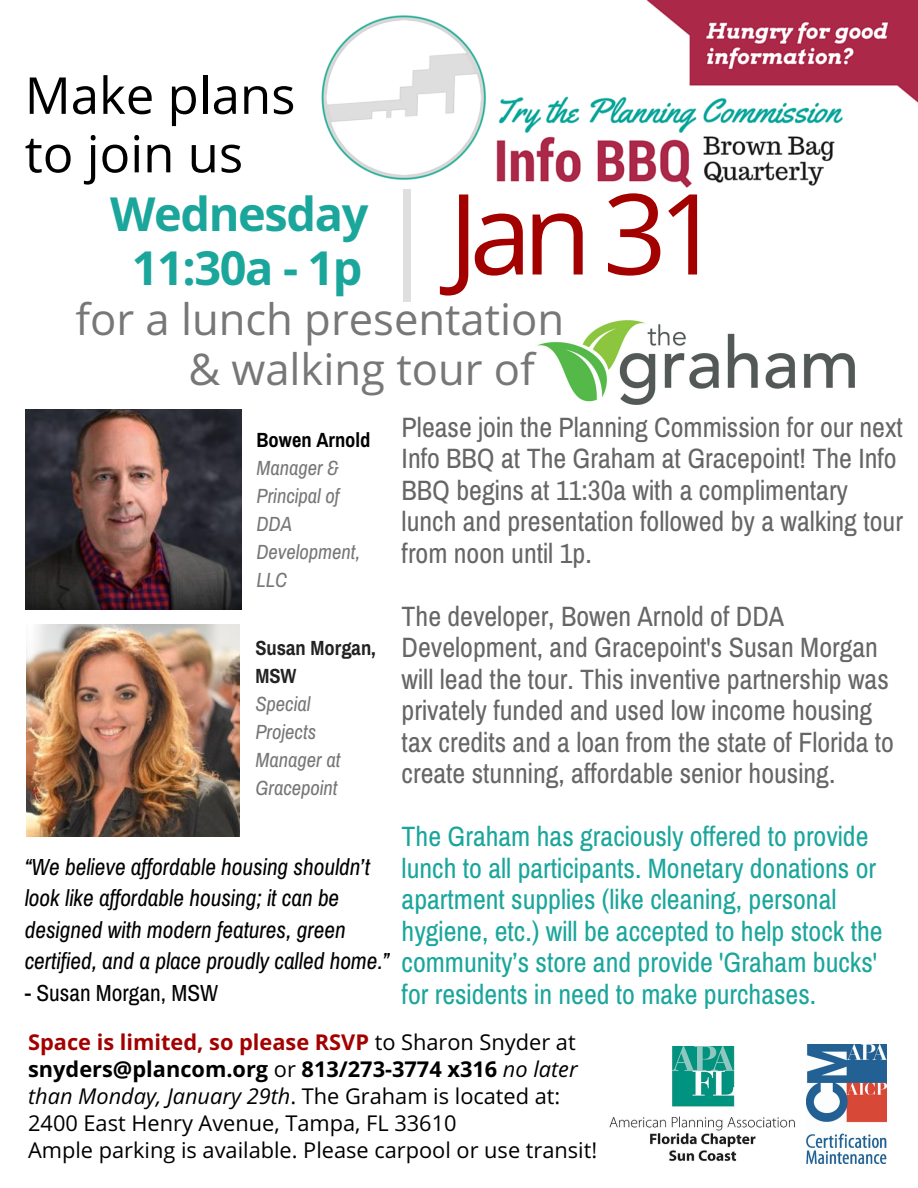
<style>
.page{position:relative;width:918px;height:1188px;background:#fff}
.page>*{position:absolute;margin:0;border:0;box-sizing:border-box;transform-origin:0 0}
.t1{font:112.05px "Open Sans";color:#a30000}
.t2{font:51px/58.5px "Open Sans";color:#000}
.t3{font:700 46.95px/54px "Open Sans";letter-spacing:-.03em;color:#1ba69c;text-align:center}
.t4{font:43.65px/50.7px "Open Sans";color:#777}
.t5{font:28.05px/31.5px "Archivo Narrow";color:#666}
.t6{font:28.05px/31.5px "Archivo Narrow";color:#1ba69c}
.t7{font:italic 23.4px/31.5px "Archivo Narrow";color:#000}
.t8{font:23.4px "Archivo Narrow";color:#000}
.t9{font:21.75px/27px "Open Sans";color:#000}
.t10{font:italic 20.55px/28.2px "Archivo Narrow";color:#777}
.t11{font:700 20.55px/28.2px "Archivo Narrow";color:#222}
.t12{font:700 20.55px "Archivo Narrow";color:#000}
.s1{color:#dfdfdf}
.s2{font-weight:700;color:#a30000}
.s3{font-weight:700}
.s4{font-style:italic}
</style>
<div class="page">
<img style="left:538px;top:321px;width:317px;height:84px">
<img style="left:609px;top:1046px;width:186px;height:116px">
<img style="left:27px;top:624px;width:213px;height:213px">
<img style="left:321px;top:0;width:597px;height:188px">
<img style="left:26px;top:410px;width:216px;height:200px">
<img style="left:807px;top:1044px;width:79px;height:119px">
<h2 class="t2" style="left:25px;top:65px;width:272px">Make plans to join us</h2>
<h1 class="t1" style="left:376px;top:155px;width:348px"><span class="s1">|</span> Jan 31</h1>
<h3 class="t3" style="left:110px;top:185px;width:260px">Wednesday<br>11:30a - 1p</h3>
<h3 class="t4" style="left:188px;top:292px;width:377px;text-indent:-113px">for a lunch presentation &amp; walking tour of</h3>
<p class="t12" style="left:256px;top:427px;width:116px">Bowen Arnold</p>
<p class="t10" style="left:256px;top:453px;width:105px">Manager &amp;<br>Principal of<br>DDA<br>Development,<br>LLC</p>
<p class="t11" style="left:255px;top:633px;width:122px">Susan Morgan,<br>MSW</p>
<p class="t10" style="left:255px;top:689px;width:87px">Special<br>Projects<br>Manager at<br>Gracepoint</p>
<p class="t7" style="left:25px;top:850px;width:366px">“We believe affordable housing shouldn’t look like affordable housing; it can be designed with modern features, green certified, and a place proudly called home.”</p>
<p class="t8" style="left:25px;top:979px;width:195px">- Susan Morgan, MSW</p>
<p class="t5" style="left:402px;top:411px;width:503px">Please join the Planning Commission for our next Info BBQ at The Graham at Gracepoint! The Info BBQ begins at 11:30a with a complimentary lunch and presentation followed by a walking tour from noon until 1p.</p>
<p class="t5" style="left:402px;top:600px;width:494px">The developer, Bowen Arnold of DDA Development, and Gracepoint's Susan Morgan will lead the tour. This inventive partnership was privately funded and used low income housing tax credits and a loan from the state of Florida to create stunning, affordable senior housing.</p>
<p class="t6" style="left:402px;top:820px;width:482px">The Graham has graciously offered to provide lunch to all participants. Monetary donations or apartment supplies (like cleaning, personal hygiene, etc.) will be accepted to help stock the community’s store and provide 'Graham bucks' for residents in need to make purchases.</p>
<p class="t9" style="left:28px;top:1028px;width:571px"><span class="s2">Space is limited, so please RSVP</span> to Sharon Snyder at <span class="s3">snyders@plancom.org</span> or <span class="s3">813/273-3774 x316</span> <span class="s4">no later than Monday, January 29th</span>. The Graham is located at:<br>2400 East Henry Avenue, Tampa, FL 33610<br>Ample parking is available. Please carpool or use transit!</p>
</div>
